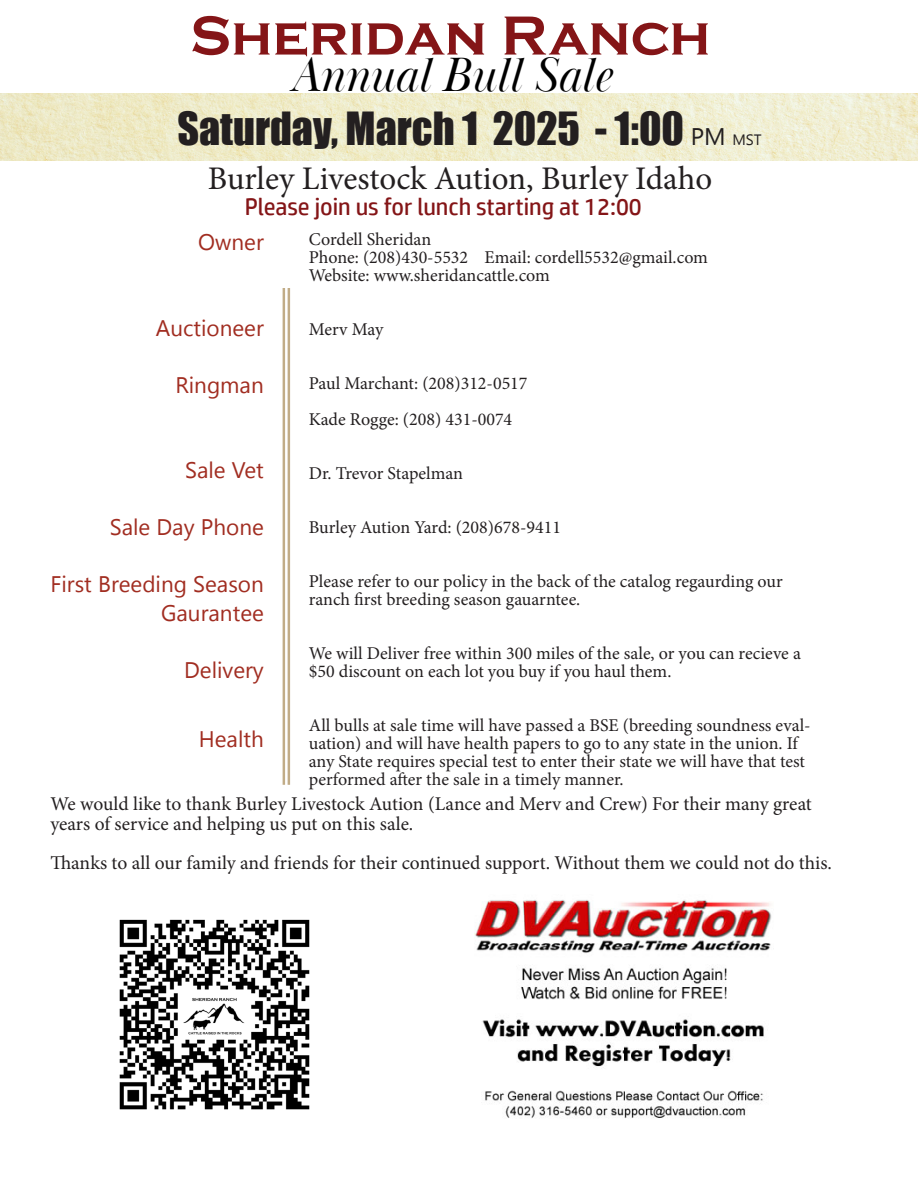
<style>
.page{position:relative;width:918px;height:1188px;background:#fff}
.page>*{position:absolute;margin:0;border:0;box-sizing:border-box;transform-origin:0 0}
.t1{font:700 57px "Copperplate Gothic";color:#841517}
.t2{font:italic 49.5px "Baskerville Poster PT";color:#000}
.t3{font:42px "Impact";color:#231f20}
.t4{font:33px "Minion Pro";color:#231f20}
.t5{font:24px "HP Simplified";color:#841517}
.t6{font:22.5px "Segoe UI Emoji";color:#a12d21}
.t7{font:19.5px/19.5px "Minion Pro";letter-spacing:-.005em;color:#231f20}
.t8{font:18px/18px "Minion Pro";color:#231f20}
</style>
<div class="page">
<img style="left:0;top:93px;width:918px;height:67px">
<hr style="left:288px;top:288px;width:2px;height:497px;background:#c1ac87">
<hr style="left:283px;top:288px;width:2px;height:497px;background:#c1ac87">
<img style="left:475px;top:900px;width:297px;height:218px">
<img style="left:119px;top:919px;width:191px;height:191px">
<svg style="left:693px;top:128px;width:31px;height:17px"></svg>
<svg style="left:734px;top:134px;width:27px;height:11px"></svg>
<p class="t1" style="left:190px;top:4px;width:522px">Sheridan Ranch</p>
<p class="t2" style="left:289px;top:47px;width:324px">Annual Bull Sale</p>
<p class="t3" style="left:177px;top:96px;width:508px">Saturday, March 1 2025 - 1:00</p>
<p class="t4" style="left:208px;top:156px;width:506px">Burley Livestock Aution, Burley Idaho</p>
<p class="t5" style="left:245px;top:193px;width:398px">Please join us for lunch starting at 12:00</p>
<p class="t6" style="left:232px;top:229px;width:14px">■</p>
<p class="t6" style="left:170px;top:314px;width:64px">◆ ▼□■</p>
<p class="t6" style="left:133px;top:514px;width:7px">●</p>
<p class="t6" style="left:161px;top:571px;width:14px">■</p>
<p class="t6" style="left:228px;top:571px;width:37px">▲□■</p>
<p class="t6" style="left:188px;top:599px;width:54px">◆ ■▼</p>
<p class="t6" style="left:199px;top:725px;width:54px">★ ●▼</p>
<p class="t8" style="left:309px;top:231px;width:124px">Cordell Sheridan</p>
<p class="t8" style="left:309px;top:249px;width:401px">Phone: (208)430-5532 Email: cordell5532@gmail.com</p>
<p class="t8" style="left:309px;top:267px;width:243px">Website: www.sheridancattle.com</p>
<p class="t8" style="left:309px;top:321px;width:76px">Merv May</p>
<p class="t8" style="left:309px;top:375px;width:220px">Paul Marchant: (208)312-0517</p>
<p class="t8" style="left:309px;top:411px;width:205px">Kade Rogge: (208) 431-0074</p>
<p class="t8" style="left:309px;top:465px;width:156px">Dr. Trevor Stapelman</p>
<p class="t8" style="left:309px;top:519px;width:254px">Burley Aution Yard: (208)678-9411</p>
<p class="t8" style="left:309px;top:573px;width:476px">Please refer to our policy in the back of the catalog regaurding our ranch first breeding season gauarntee.</p>
<p class="t8" style="left:309px;top:645px;width:494px">We will Deliver free within 300 miles of the sale, or you can recieve a $50 discount on each lot you buy if you haul them.</p>
<p class="t8" style="left:309px;top:717px;width:503px">All bulls at sale time will have passed a BSE (breeding soundness eval&shy;uation) and will have health papers to go to any state in the union. If any State requires special test to enter their state we will have that test performed after the sale in a timely manner.</p>
<p class="t7" style="left:50px;top:795px;width:763px">We would like to thank Burley Livestock Aution (Lance and Merv and Crew) For their many great years of service and helping us put on this sale.</p>
<p class="t7" style="left:50px;top:853px;width:783px">Thanks to all our family and friends for their continued support. Without them we could not do this.</p>
</div>
